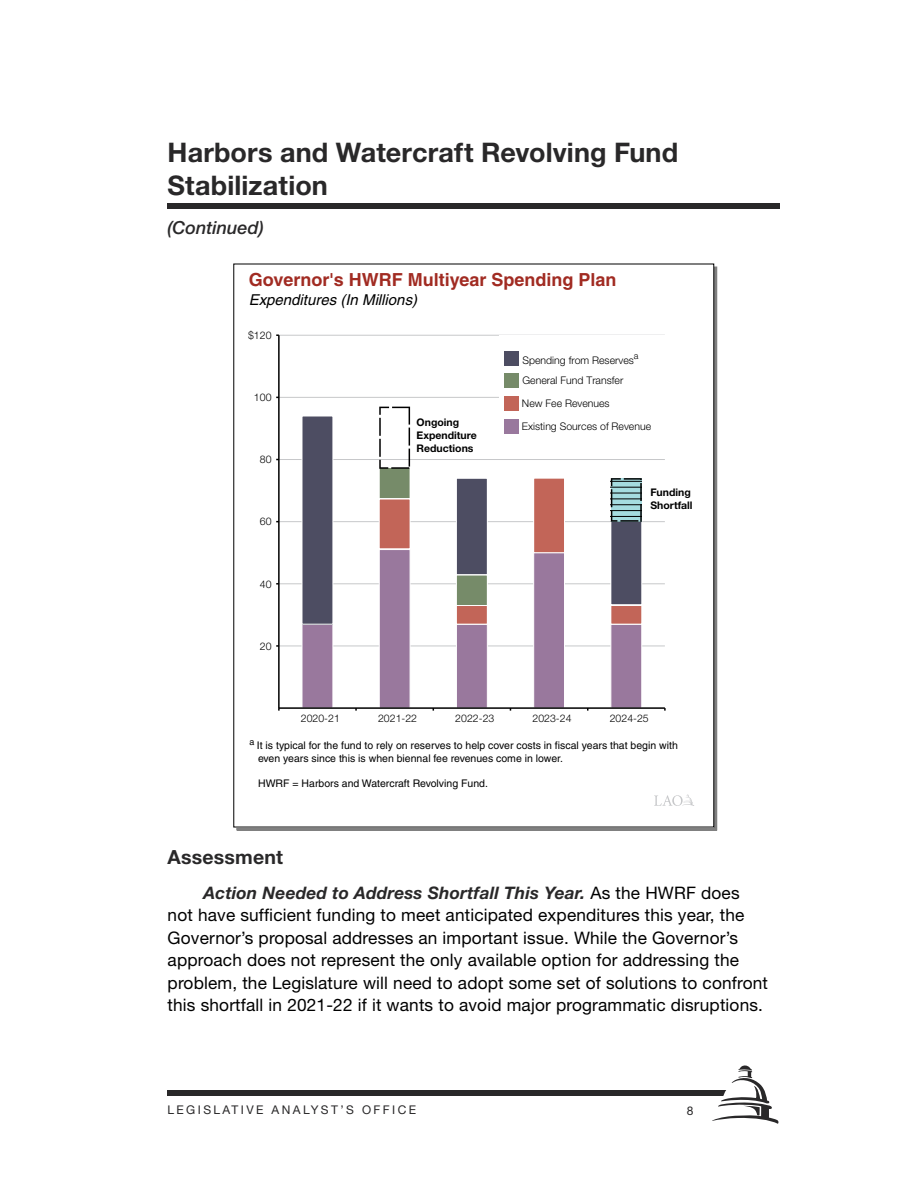
<style>
.page{position:relative;width:918px;height:1188px;background:#fff}
.page>*{position:absolute;margin:0;border:0;box-sizing:border-box;transform-origin:0 0}
.t1{font:700 27px/33px "Helvetica Neue LT";letter-spacing:.005em;color:#292829}
.t2{font:700 19.5px "Helvetica Neue LT";letter-spacing:.01em;color:#292829}
.t3{font:700 18px "Helvetica";color:#a12b22}
.t4{font:italic 500 18px "Helvetica Neue LT";color:#292829}
.t5{font:17.25px/22.5px "Helvetica Neue LT";letter-spacing:.01em;color:#000}
.t6{font:italic 15px "Helvetica";color:#000}
.t7{font:12px "Helvetica Neue LT";letter-spacing:.2em;color:#292829}
.t8{font:10.5px/12.6px "Helvetica";color:#000}
.t9{font:300 10.5px "Helvetica Neue LT";color:#000}
.t10{font:700 10.5px/12.6px "Helvetica Neue LT";color:#000}
.s1{font-weight:700;font-style:italic;color:#292829}
</style>
<div class="page">
<div style="left:168px;top:1090px;width:567px;height:5px;background:#292829"></div>
<svg style="left:712px;top:1065px;width:67px;height:59px"></svg>
<div style="left:168px;top:204px;width:612px;height:5px;background:#292829"></div>
<svg style="left:654px;top:794px;width:40px;height:12px"></svg>
<hr style="left:279px;top:335px;width:386px;height:1px;background:#c7c8ca">
<hr style="left:279px;top:397px;width:386px;height:1px;background:#c7c8ca">
<hr style="left:279px;top:459px;width:386px;height:1px;background:#c7c8ca">
<hr style="left:279px;top:521px;width:386px;height:1px;background:#c7c8ca">
<hr style="left:279px;top:584px;width:386px;height:1px;background:#c7c8ca">
<hr style="left:279px;top:646px;width:386px;height:1px;background:#c7c8ca">
<svg style="left:301px;top:550px;width:342px;height:157px"></svg>
<div style="left:302px;top:416px;width:31px;height:208px;background:#4d4d62"></div>
<div style="left:456px;top:478px;width:31px;height:97px;background:#4d4d62"></div>
<div style="left:456px;top:478px;width:32px;height:97px;border:1px solid #fff"></div>
<div style="left:611px;top:521px;width:31px;height:84px;background:#4d4d62"></div>
<div style="left:610px;top:520px;width:32px;height:85px;border:1px solid #fff"></div>
<div style="left:379px;top:468px;width:31px;height:31px;background:#768b69"></div>
<div style="left:379px;top:467px;width:31px;height:32px;border:1px solid #fff"></div>
<div style="left:456px;top:575px;width:31px;height:31px;background:#768b69"></div>
<div style="left:456px;top:575px;width:32px;height:31px;border:1px solid #fff"></div>
<div style="left:379px;top:499px;width:31px;height:50px;background:#c26558"></div>
<div style="left:379px;top:499px;width:31px;height:50px;border:1px solid #fff"></div>
<div style="left:456px;top:606px;width:31px;height:18px;background:#c26558"></div>
<div style="left:456px;top:605px;width:32px;height:20px;border:1px solid #fff"></div>
<div style="left:534px;top:478px;width:31px;height:75px;background:#c26558"></div>
<div style="left:533px;top:478px;width:32px;height:75px;border:1px solid #fff"></div>
<div style="left:611px;top:606px;width:31px;height:18px;background:#c26558"></div>
<div style="left:610px;top:605px;width:32px;height:20px;border:1px solid #fff"></div>
<svg style="left:379px;top:407px;width:31px;height:62px"></svg>
<svg style="left:611px;top:478px;width:31px;height:44px"></svg>
<hr style="left:278px;top:335px;width:2px;height:373px;background:#000">
<hr style="left:279px;top:707px;width:386px;height:2px;background:#000">
<div style="left:499px;top:335px;width:169px;height:103px;background:#fff"></div>
<div style="left:504px;top:396px;width:14px;height:15px;background:#c26558"></div>
<div style="left:504px;top:373px;width:14px;height:15px;background:#768b69"></div>
<div style="left:504px;top:351px;width:14px;height:14px;background:#4d4d62"></div>
<div style="left:504px;top:419px;width:14px;height:15px;background:#99789d"></div>
<h1 class="t1" style="left:168px;top:135px;width:512px">Harbors and Watercraft Revolving Fund<br>Stabilization</h1>
<p class="t4" style="left:168px;top:217px;width:98px">(Continued)</p>
<p class="t3" style="left:249px;top:269px;width:369px">Governor's HWRF Multiyear Spending Plan</p>
<p class="t6" style="left:249px;top:291px;width:170px">Expenditures (In Millions)</p>
<p class="t9" style="left:248px;top:329px;width:25px">$120</p>
<p class="t9" style="left:254px;top:391px;width:19px">100</p>
<p class="t9" style="left:260px;top:453px;width:13px">80</p>
<p class="t9" style="left:260px;top:515px;width:13px">60</p>
<p class="t9" style="left:260px;top:577px;width:13px">40</p>
<p class="t9" style="left:260px;top:640px;width:13px">20</p>
<p class="t9" style="left:522px;top:354px;width:118px">Spending from Reserves<sup>a</sup></p>
<p class="t9" style="left:522px;top:374px;width:102px">General Fund Transfer</p>
<p class="t10" style="left:417px;top:416px;width:62px">Ongoing<br>Expenditure<br>Reductions</p>
<p class="t9" style="left:522px;top:397px;width:89px">New Fee Revenues</p>
<p class="t9" style="left:522px;top:420px;width:131px">Existing Sources of Revenue</p>
<p class="t10" style="left:650px;top:486px;width:44px">Funding<br>Shortfall</p>
<p class="t9" style="left:301px;top:712px;width:41px">2020-21</p>
<p class="t9" style="left:378px;top:712px;width:41px">2021-22</p>
<p class="t9" style="left:455px;top:712px;width:41px">2022-23</p>
<p class="t9" style="left:533px;top:712px;width:41px">2023-24</p>
<p class="t9" style="left:610px;top:712px;width:41px">2024-25</p>
<p class="t8" style="left:258px;top:739px;width:421px;text-indent:-9px"><sup>a</sup> It is typical for the fund to rely on reserves to help cover costs in fiscal years that begin with even years since this is when biennal fee revenues come in lower.</p>
<p class="t8" style="left:258px;top:777px;width:231px">HWRF = Harbors and Watercraft Revolving Fund.</p>
<p class="t2" style="left:168px;top:845px;width:117px">Assessment</p>
<p class="t5" style="left:168px;top:881px;width:602px;text-indent:36px"><span class="s1">Action Needed to Address Shortfall This Year.</span> As the HWRF does not have sufficient funding to meet anticipated expenditures this year, the Governor’s proposal addresses an important issue. While the Governor’s approach does not represent the only available option for addressing the problem, the Legislature will need to adopt some set of solutions to confront this shortfall in 2021-22 if it wants to avoid major programmatic disruptions.</p>
<p class="t7" style="left:168px;top:1102px;width:250px">LEGISLATIVE ANALYST’S OFFICE</p>
<p class="t7" style="left:687px;top:1104px;width:8px">8</p>
</div>
